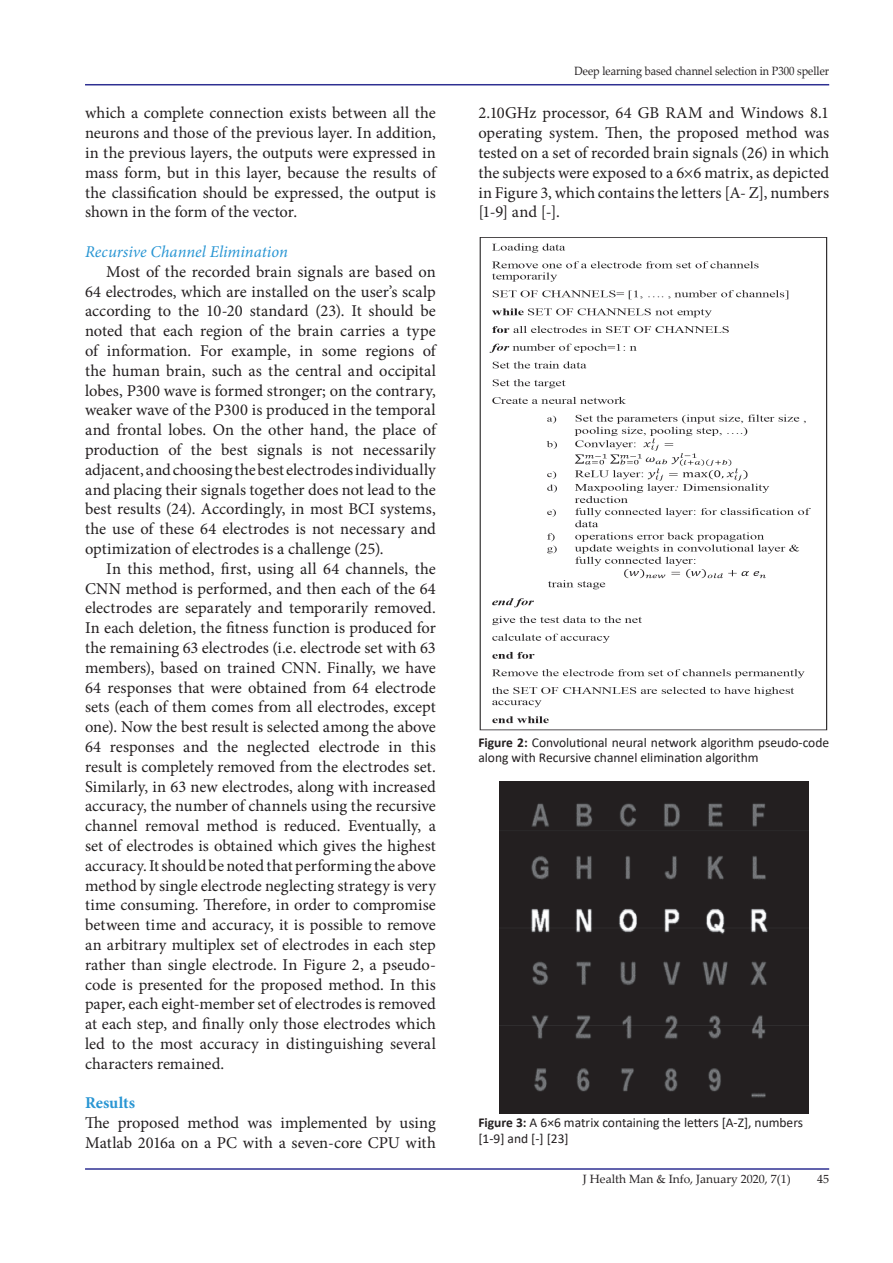
<style>
.page{position:relative;width:893px;height:1263px;background:#fff}
.page>*{position:absolute;margin:0;border:0;box-sizing:border-box;transform-origin:0 0}
.t1{font:16.5px/19.8px "Minion Pro";color:#231f20;text-align:justify}
.t2{font:italic 16.5px "Minion Pro";color:#2895d3}
.t3{font:700 16.5px "Minion Pro";color:#2895d3}
.t4{font:13.5px/15.6px "Calibri";color:#231f20}
.t5{font:12px "Palatino Linotype";color:#231f20;scale:.9 1}
.t6{font:12px "Palatino Linotype";color:#231f20}
.s1{font-weight:700}
</style>
<div class="page">
<hr style="left:85px;top:1168px;width:744px;height:2px;background:#2e3092">
<hr style="left:85px;top:84px;width:744px;height:1px;background:#2e3092">
<img style="left:479px;top:237px;width:349px;height:494px">
<img style="left:499px;top:781px;width:309px;height:332px">
<p class="t1" style="left:85px;top:103px;width:352px">which a complete connection exists between all the neurons and those of the previous layer. In addition, in the previous layers, the outputs were expressed in mass form, but in this layer, because the results of the classification should be expressed, the output is shown in the form of the vector.</p>
<p class="t2" style="left:85px;top:240px;width:204px">Recursive Channel Elimination</p>
<p class="t1" style="left:85px;top:262px;width:352px;text-indent:21px">Most of the recorded brain signals are based on 64 electrodes, which are installed on the user’s scalp according to the 10-20 standard (23). It should be noted that each region of the brain carries a type of information. For example, in some regions of the human brain, such as the central and occipital lobes, P300 wave is formed stronger; on the contrary, weaker wave of the P300 is produced in the temporal and frontal lobes. On the other hand, the place of production of the best signals is not necessarily adjacent, and choosing the best electrodes individually and placing their signals together does not lead to the best results (24). Accordingly, in most BCI systems, the use of these 64 electrodes is not necessary and optimization of electrodes is a challenge (25).</p>
<p class="t1" style="left:85px;top:559px;width:352px;text-indent:21px">In this method, first, using all 64 channels, the CNN method is performed, and then each of the 64 electrodes are separately and temporarily removed.<br>In each deletion, the fitness function is produced for the remaining 63 electrodes (i.e. electrode set with 63 members), based on trained CNN. Finally, we have 64 responses that were obtained from 64 electrode sets (each of them comes from all electrodes, except one). Now the best result is selected among the above 64 responses and the neglected electrode in this result is completely removed from the electrodes set.<br>Similarly, in 63 new electrodes, along with increased accuracy, the number of channels using the recursive channel removal method is reduced. Eventually, a set of electrodes is obtained which gives the highest accuracy. It should be noted that performing the above method by single electrode neglecting strategy is very time consuming. Therefore, in order to compromise between time and accuracy, it is possible to remove an arbitrary multiplex set of electrodes in each step rather than single electrode. In Figure 2, a pseudo&shy;code is presented for the proposed method. In this paper, each eight-member set of electrodes is removed at each step, and finally only those electrodes which led to the most accuracy in distinguishing several characters remained.</p>
<p class="t3" style="left:85px;top:1091px;width:52px">Results</p>
<p class="t1" style="left:85px;top:1113px;width:352px">The proposed method was implemented by using<br>Matlab 2016a on a PC with a seven-core CPU with</p>
<p class="t5" style="left:574px;top:63px;width:285px">Deep learning based channel selection in P300 speller</p>
<p class="t1" style="left:478px;top:103px;width:352px">2.10GHz processor, 64 GB RAM and Windows 8.1 operating system. Then, the proposed method was tested on a set of recorded brain signals (26) in which the subjects were exposed to a 6×6 matrix, as depicted in Figure 3, which contains the letters [A- Z], numbers [1-9] and [-].</p>
<p class="t4" style="left:478px;top:734px;width:352px"><span class="s1">Figure 2:</span> Convolutional neural network algorithm pseudo-code along with Recursive channel elimination algorithm</p>
<p class="t4" style="left:478px;top:1115px;width:326px"><span class="s1">Figure 3:</span> A 6×6 matrix containing the letters [A-Z], numbers [1-9] and [-] [23]</p>
<p class="t6" style="left:583px;top:1170px;width:209px">J Health Man &amp; Info, January 2020, 7(1)</p>
<p class="t6" style="left:817px;top:1170px;width:13px">45</p>
</div>
